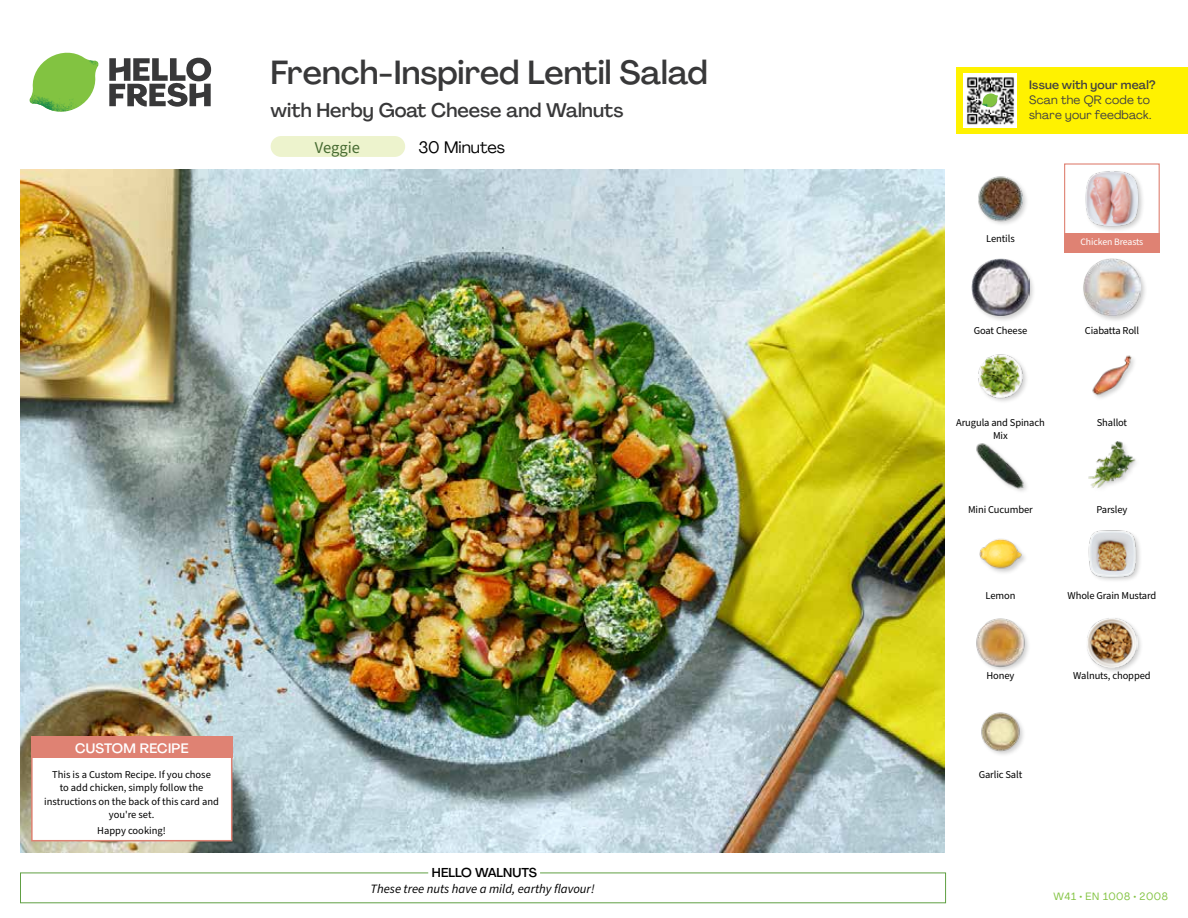
<style>
.page{position:relative;width:1188px;height:918px;background:#fff}
.page>*{position:absolute;margin:0;border:0;box-sizing:border-box;transform-origin:0 0}
.t1{font:500 33px "Agrandir";color:#383839}
.t2{font:500 19.5px "Agrandir";color:#383839}
.t3{font:16.5px "Agrandir";color:#000}
.t4{font:16.5px "Source Sans Pro";color:#476b32}
.t5{font:500 13.5px "Agrandir";letter-spacing:.02em;color:#fff}
.t6{font:italic 12.75px "Source Sans Pro";color:#000}
.t7{font:500 12.75px "Agrandir";color:#000}
.t8{font:12px/15px "Agrandir";letter-spacing:.02em;color:#414042}
.t9{font:500 12px "Agrandir";letter-spacing:.02em;color:#414042}
.t10{font:10.5px/13.5px "Source Sans Pro";letter-spacing:-.01em;color:#000;text-align:center}
.t11{font:10.5px "Agrandir";letter-spacing:.05em;color:#82c341}
.t12{font:9.75px "Source Sans Pro";letter-spacing:-.01em;color:#fff}
</style>
<div class="page">
<svg style="left:109px;top:57px;width:102px;height:50px"></svg>
<svg style="left:34px;top:53px;width:62px;height:40px"></svg>
<img style="left:67px;top:53px;width:32px;height:26px">
<img style="left:33px;top:75px;width:59px;height:11px">
<img style="left:29px;top:79px;width:61px;height:33px">
<img style="left:65px;top:86px;width:27px;height:25px">
<div style="left:20px;top:873px;width:926px;height:30px;border:1px solid #609f43"></div>
<div style="left:428px;top:865px;width:112px;height:15px;background:#fff"></div>
<img style="left:21px;top:170px;width:924px;height:682px">
<div style="left:271px;top:136px;width:134px;height:21px;background:#edf3cd;border-radius:10px"></div>
<img style="left:981px;top:712px;width:43px;height:43px">
<div style="left:1085px;top:616px;width:59px;height:58px;background:#000;opacity:.2"></div>
<img style="left:1086px;top:617px;width:51px;height:51px">
<img style="left:976px;top:618px;width:53px;height:52px">
<img style="left:1088px;top:530px;width:52px;height:51px">
<img style="left:979px;top:538px;width:46px;height:35px">
<img style="left:1088px;top:441px;width:48px;height:47px">
<img style="left:976px;top:443px;width:51px;height:48px">
<img style="left:1092px;top:355px;width:42px;height:43px">
<img style="left:978px;top:354px;width:49px;height:48px">
<div style="left:1082px;top:257px;width:65px;height:66px;background:#000;opacity:.2"></div>
<img style="left:1083px;top:259px;width:58px;height:57px">
<div style="left:971px;top:257px;width:65px;height:66px;background:#000;opacity:.2"></div>
<img style="left:972px;top:259px;width:57px;height:57px">
<div style="left:1084px;top:170px;width:61px;height:63px;background:#000;opacity:.2"></div>
<img style="left:1084px;top:170px;width:57px;height:57px">
<img style="left:978px;top:176px;width:49px;height:48px">
<div style="left:1064px;top:163px;width:96px;height:73px;border:1px solid #df8273"></div>
<div style="left:1064px;top:234px;width:96px;height:19px;background:#df8273"></div>
<div style="left:31px;top:737px;width:201px;height:104px;background:#fff;border:2px solid #df8273"></div>
<div style="left:31px;top:737px;width:202px;height:21px;background:#df8273"></div>
<div style="left:956px;top:67px;width:232px;height:67px;background:#fff200"></div>
<img style="left:964px;top:74px;width:52px;height:54px">
<svg style="left:982px;top:93px;width:16px;height:14px"></svg>
<h1 class="t1" style="left:271px;top:52px;width:439px">French-Inspired Lentil Salad</h1>
<h2 class="t2" style="left:271px;top:98px;width:354px">with Herby Goat Cheese and Walnuts</h2>
<h3 class="t4" style="left:315px;top:136px;width:47px">Veggie</h3>
<h3 class="t3" style="left:418px;top:137px;width:88px">30 Minutes</h3>
<p class="t5" style="left:75px;top:739px;width:115px">CUSTOM RECIPE</p>
<p class="t10" style="left:44px;top:768px;width:176px">This is a Custom Recipe. If you chose<br>to add chicken, simply follow the instructions on the back of this card and you're set.</p>
<p class="t10" style="left:97px;top:824px;width:70px">Happy cooking!</p>
<p class="t7" style="left:432px;top:864px;width:106px">HELLO WALNUTS</p>
<p class="t6" style="left:371px;top:880px;width:225px">These tree nuts have a mild, earthy flavour!</p>
<p class="t9" style="left:1029px;top:77px;width:128px">Issue with your meal?</p>
<p class="t8" style="left:1029px;top:92px;width:124px">Scan the QR code to share your feedback.</p>
<p class="t10" style="left:986px;top:232px;width:30px">Lentils</p>
<p class="t12" style="left:1080px;top:236px;width:64px">Chicken Breasts</p>
<p class="t10" style="left:974px;top:324px;width:55px">Goat Cheese</p>
<p class="t10" style="left:1085px;top:324px;width:56px">Ciabatta Roll</p>
<p class="t10" style="left:956px;top:416px;width:90px">Arugula and Spinach<br>Mix</p>
<p class="t10" style="left:968px;top:503px;width:66px">Mini Cucumber</p>
<p class="t10" style="left:1097px;top:416px;width:32px">Shallot</p>
<p class="t10" style="left:1096px;top:503px;width:33px">Parsley</p>
<p class="t10" style="left:986px;top:589px;width:31px">Lemon</p>
<p class="t10" style="left:986px;top:669px;width:30px">Honey</p>
<p class="t10" style="left:1068px;top:589px;width:90px">Whole Grain Mustard</p>
<p class="t10" style="left:1073px;top:669px;width:79px">Walnuts, chopped</p>
<p class="t10" style="left:979px;top:768px;width:45px">Garlic Salt</p>
<p class="t11" style="left:1054px;top:890px;width:116px">W41 • EN 1008 • 2008</p>
</div>
